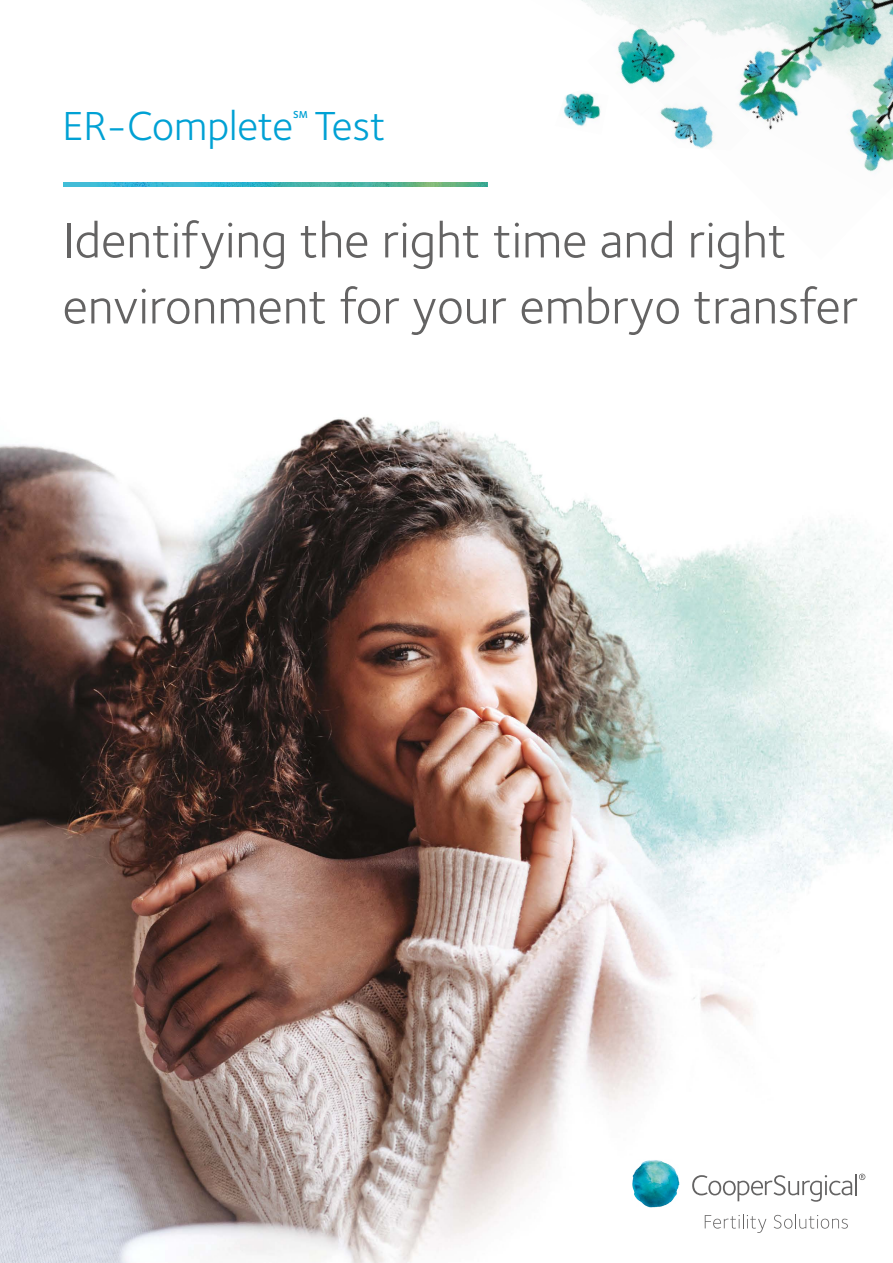
<style>
.page{position:relative;width:893px;height:1263px;background:#fff}
.page>*{position:absolute;margin:0;border:0;box-sizing:border-box;transform-origin:0 0}
.t1{font:51px/66px "Foundry Sterling";color:#646363}
.t2{font:42px "Foundry Sterling";color:#00a1d4}
.t3{font:600 10.5px "Foundry Sterling";color:#00a1d4}
</style>
<div class="page">
<img style="left:0;top:416px;width:893px;height:847px">
<img style="left:63px;top:183px;width:368px;height:4px">
<img style="left:431px;top:0;width:196px;height:187px">
<img style="left:587px;top:3px;width:40px;height:113px">
<img style="left:627px;top:0;width:266px;height:172px">
<img style="left:555px;top:90px;width:54px;height:45px">
<svg style="left:692px;top:1175px;width:160px;height:27px"></svg>
<hr style="left:855px;top:1174px;width:2px;height:21px;background:#646363">
<svg style="left:859px;top:1173px;width:6px;height:7px"></svg>
<svg style="left:705px;top:1214px;width:61px;height:19px"></svg>
<svg style="left:774px;top:1214px;width:74px;height:14px"></svg>
<img style="left:632px;top:1160px;width:47px;height:47px">
<p class="t2" style="left:63px;top:102px;width:232px">ER-Complete</p>
<p class="t3" style="left:293px;top:108px;width:16px">SM</p>
<p class="t2" style="left:314px;top:102px;width:73px">Test</p>
<p class="t1" style="left:63px;top:208px;width:797px">Identifying the right time and right environment for your embryo transfer</p>
</div>
